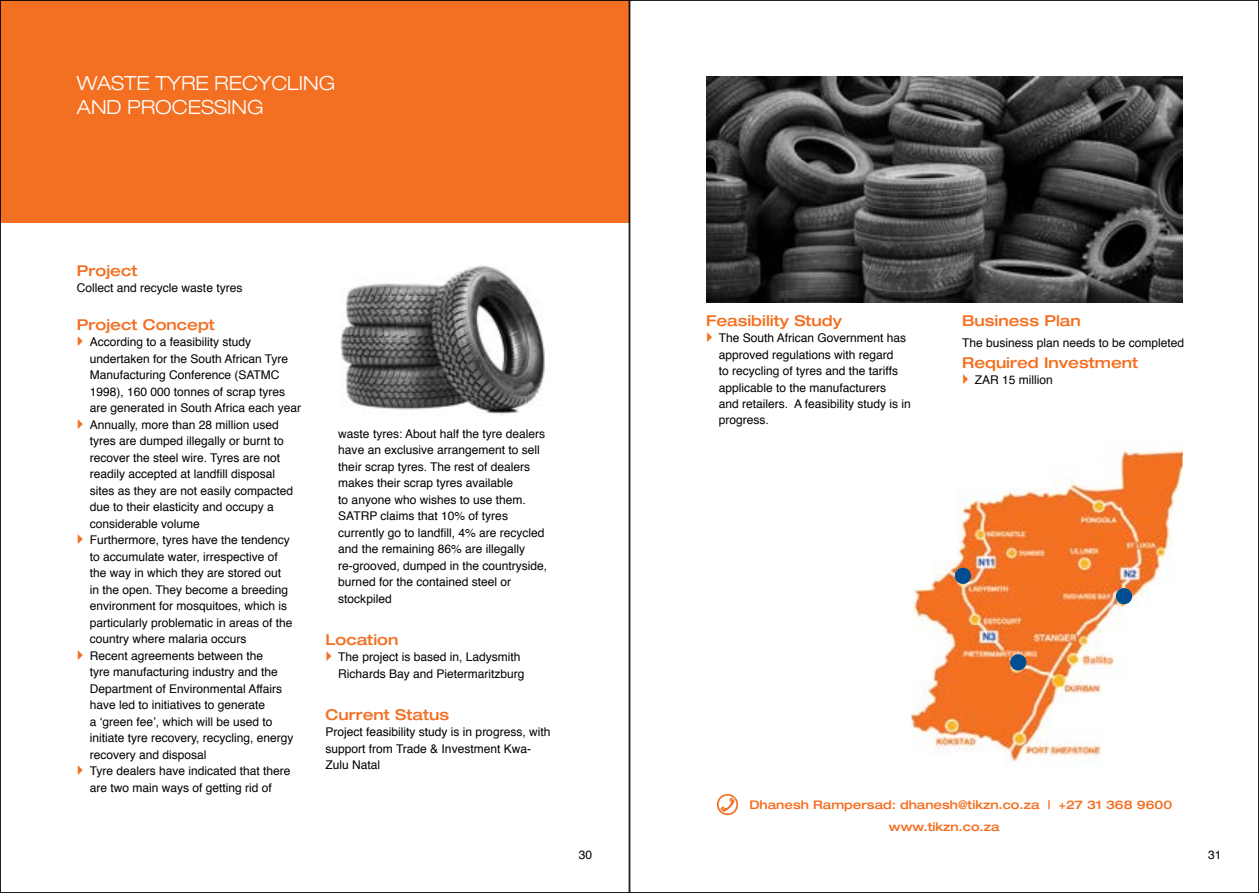
<style>
.page{position:relative;width:1259px;height:893px;background:#fff}
.page>*{position:absolute;margin:0;border:0;box-sizing:border-box;transform-origin:0 0}
.t1{font:300 expanded 19.5px/23.4px "Helvetica Neue LT Std";color:#fff}
.t2{font:500 expanded 15px "Helvetica Neue LT Std";color:#f36f21}
.t3{font:12px/16.5px "Helvetica";color:#000}
.t4{font:500 expanded 12px "Helvetica Neue LT Std";color:#f36f21}
</style>
<div class="page">
<div style="left:0;top:0;width:629px;height:223px;background:#f36f21"></div>
<img style="left:911px;top:450px;width:271px;height:312px">
<div style="left:955px;top:568px;width:16px;height:16px;background:#004d91;border-radius:50%"></div>
<img style="left:706px;top:77px;width:476px;height:225px">
<svg style="left:717px;top:794px;width:22px;height:22px"></svg>
<img style="left:340px;top:265px;width:205px;height:150px">
<div style="left:1010px;top:654px;width:16px;height:16px;background:#004d91;border-radius:50%"></div>
<div style="left:1116px;top:588px;width:16px;height:16px;background:#004d91;border-radius:50%"></div>
<h1 class="t1" style="left:77px;top:72px;width:258px">WASTE TYRE RECYCLING<br>AND PROCESSING</h1>
<p class="t2" style="left:77px;top:261px;width:62px">Project</p>
<p class="t3" style="left:77px;top:280px;width:167px">Collect and recycle waste tyres</p>
<p class="t2" style="left:77px;top:315px;width:140px">Project Concept</p>
<p class="t3" style="left:90px;top:334px;width:213px">According to a feasibility study undertaken for the South African Tyre Manufacturing Conference (SATMC 1998), 160 000 tonnes of scrap tyres are generated in South Africa each year Annually, more than 28 million used tyres are dumped illegally or burnt to recover the steel wire. Tyres are not readily accepted at landfill disposal sites as they are not easily compacted due to their elasticity and occupy a considerable volume<br>Furthermore, tyres have the tendency to accumulate water, irrespective of<br>the way in which they are stored out<br>in the open. They become a breeding environment for mosquitoes, which is particularly problematic in areas of the country where malaria occurs<br>Recent agreements between the<br>tyre manufacturing industry and the Department of Environmental Affairs have led to initiatives to generate<br>a ‘green fee’, which will be used to initiate tyre recovery, recycling, energy recovery and disposal<br>Tyre dealers have indicated that there are two main ways of getting rid of</p>
<p class="t3" style="left:338px;top:425px;width:210px">waste tyres: About half the tyre dealers have an exclusive arrangement to sell their scrap tyres. The rest of dealers makes their scrap tyres available<br>to anyone who wishes to use them.<br>SATRP claims that 10% of tyres currently go to landfill, 4% are recycled and the remaining 86% are illegally re-grooved, dumped in the countryside, burned for the contained steel or stockpiled</p>
<p class="t2" style="left:325px;top:630px;width:74px">Location</p>
<p class="t3" style="left:338px;top:649px;width:188px">The project is based in, Ladysmith<br>Richards Bay and Pietermaritzburg</p>
<p class="t2" style="left:325px;top:705px;width:125px">Current Status</p>
<p class="t3" style="left:325px;top:724px;width:226px">Project feasibility study is in progress, with support from Trade &amp; Investment Kwa-<br>Zulu Natal</p>
<p class="t2" style="left:706px;top:311px;width:137px">Feasibility Study</p>
<p class="t3" style="left:719px;top:330px;width:194px">The South African Government has approved regulations with regard<br>to recycling of tyres and the tariffs applicable to the manufacturers<br>and retailers. A feasibility study is in</p>
<p class="t3" style="left:719px;top:417px;width:52px">progress.</p>
<p class="t3" style="left:719px;top:412px;width:52px">progress.</p>
<p class="t2" style="left:962px;top:311px;width:120px">Business Plan</p>
<p class="t3" style="left:962px;top:335px;width:224px">The business plan needs to be completed</p>
<p class="t2" style="left:962px;top:353px;width:178px">Required Investment</p>
<p class="t3" style="left:975px;top:372px;width:80px">ZAR 15 million</p>
<p class="t4" style="left:749px;top:797px;width:424px">Dhanesh Rampersad: dhanesh@tikzn.co.za | +27 31 368 9600</p>
<p class="t4" style="left:889px;top:819px;width:112px">www.tikzn.co.za</p>
<p class="t3" style="left:579px;top:847px;width:15px">30</p>
<p class="t3" style="left:1208px;top:847px;width:15px">31</p>
</div>
